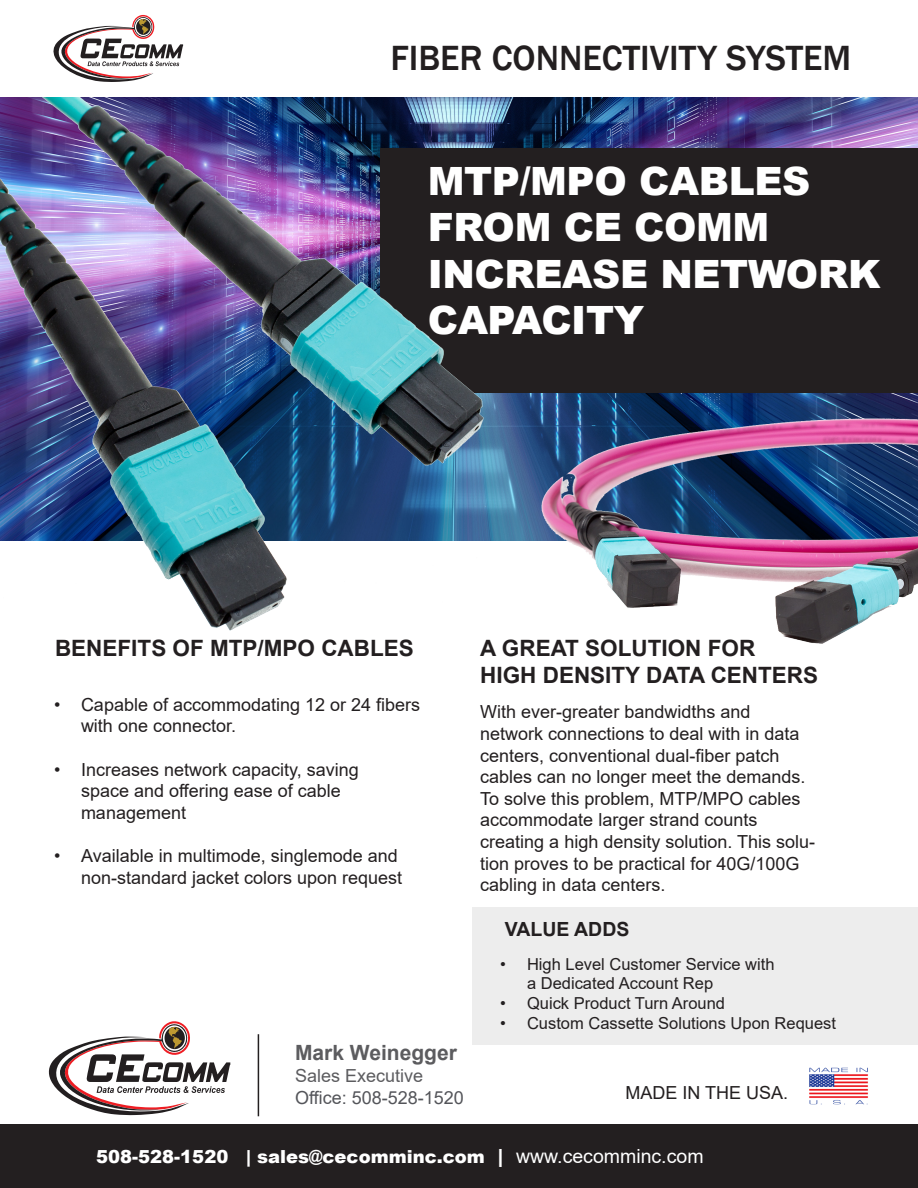
<style>
.page{position:relative;width:918px;height:1188px;background:#fff}
.page>*{position:absolute;margin:0;border:0;box-sizing:border-box;transform-origin:0 0}
.t1{font:900 39px/46.5px "Arial";letter-spacing:-.01em;color:#fff}
.t2{font:500 36px "Franklin Gothic";color:#231f20}
.t3{font:700 22.5px "Arial";color:#231f20}
.t4{font:700 21px "Arial";color:#5c5c5f}
.t5{font:700 19.5px "Arial";color:#231f20}
.t6{font:18px/21.6px "Arial";color:#231f20}
.t7{font:900 18px "Arial";color:#fff}
.t8{font:18px "Arial";color:#54555a}
.t9{font:18px "Arial";color:#5c5c5f}
.t10{font:16.5px/19.8px "Arial";color:#231f20}
.s1{font-size:19.5px}
.s2{font-weight:400;font-size:19.5px}
</style>
<div class="page">
<img style="left:511px;top:97px;width:407px;height:443px">
<div style="left:380px;top:148px;width:538px;height:245px;background:#231f20"></div>
<img style="left:0;top:97px;width:511px;height:534px">
<img style="left:538px;top:407px;width:380px;height:237px">
<div style="left:472px;top:907px;width:446px;height:138px;background:#ededed"></div>
<svg style="left:54px;top:15px;width:129px;height:67px"></svg>
<img style="left:809px;top:1067px;width:59px;height:38px">
<svg style="left:49px;top:1021px;width:181px;height:94px"></svg>
<div style="left:0;top:1125px;width:918px;height:63px;background:#231f20"></div>
<hr style="left:258px;top:1034px;width:1px;height:82px;background:#231f20">
<p class="t2" style="left:390px;top:36px;width:462px">FIBER CONNECTIVITY SYSTEM</p>
<p class="t1" style="left:428px;top:156px;width:384px">MTP/MPO CABLES<br>FROM CE COMM</p>
<p class="t1" style="left:428px;top:249px;width:454px">INCREASE NETWORK<br>CAPACITY</p>
<p class="t3" style="left:55px;top:632px;width:360px">BENEFITS OF MTP/MPO CABLES</p>
<p class="t6" style="left:81px;top:694px;width:341px;text-indent:-27px">• Capable of accommodating 12 or 24 fibers with one connector.</p>
<p class="t6" style="left:81px;top:758px;width:279px;text-indent:-27px">• Increases network capacity, saving space and offering ease of cable management</p>
<p class="t6" style="left:54px;top:845px;width:350px;text-align:right">• Available in multimode, singlemode and non-standard jacket colors upon request</p>
<p class="t3" style="left:480px;top:632px;width:277px">A GREAT SOLUTION FOR</p>
<p class="t3" style="left:480px;top:659px;width:339px">HIGH DENSITY DATA CENTERS</p>
<p class="t6" style="left:480px;top:701px;width:336px">With ever-greater bandwidths and network connections to deal with in data centers, conventional dual-fiber patch cables can no longer meet the demands.<br>To solve this problem, MTP/MPO cables accommodate larger strand counts creating a high density solution. This solu&shy;tion proves to be practical for 40G/100G cabling in data centers.</p>
<p class="t5" style="left:505px;top:915px;width:126px">VALUE ADDS</p>
<p class="t10" style="left:527px;top:954px;width:249px;text-indent:-27px">• High Level Customer Service with a Dedicated Account Rep</p>
<p class="t10" style="left:500px;top:993px;width:227px">• Quick Product Turn Around</p>
<p class="t10" style="left:500px;top:1013px;width:338px">• Custom Cassette Solutions Upon Request</p>
<p class="t4" style="left:295px;top:1038px;width:163px">Mark Weinegger</p>
<p class="t9" style="left:295px;top:1063px;width:130px">Sales Executive</p>
<p class="t8" style="left:295px;top:1085px;width:170px">Office: 508-528-1520</p>
<p class="t6" style="left:626px;top:1082px;width:164px">MADE IN THE USA.</p>
<p class="t7" style="left:96px;top:1143px;width:609px">508-528-1520 | sales@cecomminc.com <span class="s1">|</span> <span class="s2">www.cecomminc.com</span></p>
</div>
